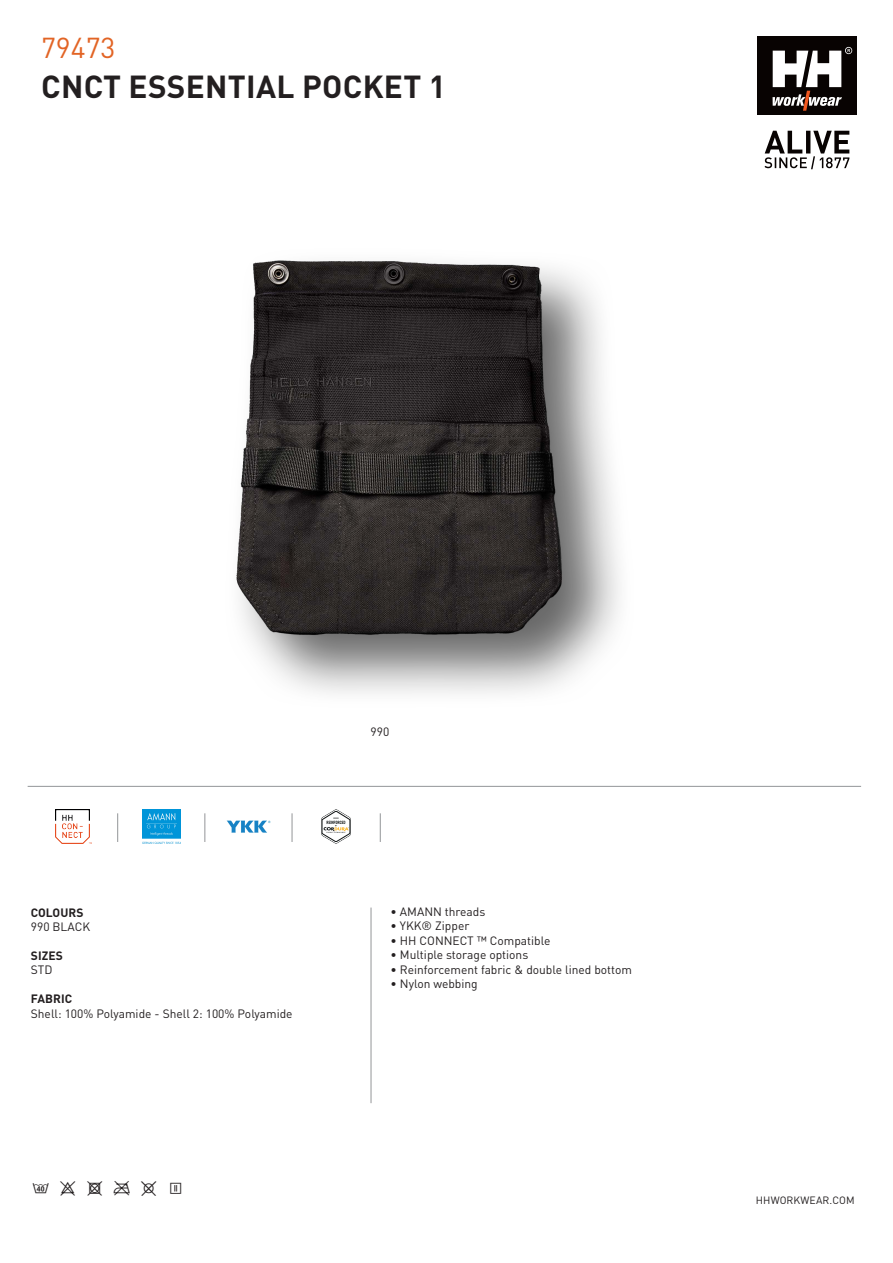
<style>
.page{position:relative;width:893px;height:1263px;background:#fff}
.page>*{position:absolute;margin:0;border:0;box-sizing:border-box;transform-origin:0 0}
.t1{font:700 31.5px "DINOT";letter-spacing:.01em;color:#231f20}
.t2{font:28.5px "DINOT";color:#e26425}
.t3{font:18px "Nilorn Seagul Textile";color:#231f20}
.t4{font:12px "DINOT";color:#231f20}
.t5{font:700 12px "DINOT";letter-spacing:.01em;color:#231f20}
.t6{font:10.5px "DINOT";letter-spacing:.01em;color:#231f20}
</style>
<div class="page">
<hr style="left:371px;top:907px;width:1px;height:196px;background:#939598">
<img style="left:56px;top:810px;width:35px;height:33px">
<img style="left:236px;top:260px;width:384px;height:434px">
<hr style="left:28px;top:786px;width:833px;height:1px;background:#939598">
<svg style="left:204px;top:813px;width:1px;height:29px"></svg>
<svg style="left:117px;top:813px;width:1px;height:29px"></svg>
<svg style="left:292px;top:813px;width:1px;height:29px"></svg>
<svg style="left:380px;top:813px;width:1px;height:29px"></svg>
<img style="left:142px;top:810px;width:38px;height:33px">
<img style="left:226px;top:820px;width:45px;height:13px">
<img style="left:321px;top:810px;width:30px;height:33px">
<svg style="left:764px;top:131px;width:85px;height:38px"></svg>
<div style="left:757px;top:36px;width:100px;height:79px;background:#080302"></div>
<svg style="left:773px;top:47px;width:79px;height:64px"></svg>
<h2 class="t2" style="left:41px;top:28px;width:76px">79473</h2>
<h1 class="t1" style="left:41px;top:65px;width:406px">CNCT ESSENTIAL POCKET 1</h1>
<p class="t5" style="left:31px;top:904px;width:54px">COLOURS</p>
<p class="t4" style="left:31px;top:919px;width:61px">990 BLACK</p>
<p class="t5" style="left:31px;top:947px;width:34px">SIZES</p>
<p class="t4" style="left:31px;top:962px;width:23px">STD</p>
<p class="t5" style="left:31px;top:991px;width:43px">FABRIC</p>
<p class="t4" style="left:31px;top:1005px;width:263px">Shell: 100% Polyamide - Shell 2: 100% Polyamide</p>
<h3 class="t3" style="left:32px;top:1181px;width:155px">b x + $ \ 3</h3>
<p class="t4" style="left:370px;top:724px;width:20px">990</p>
<p class="t4" style="left:390px;top:903px;width:96px">• AMANN threads</p>
<p class="t4" style="left:390px;top:918px;width:80px">• YKK® Zipper</p>
<p class="t4" style="left:390px;top:932px;width:161px">• HH CONNECT ™ Compatible</p>
<p class="t4" style="left:390px;top:947px;width:139px">• Multiple storage options</p>
<p class="t4" style="left:390px;top:961px;width:243px">• Reinforcement fabric &amp; double lined bottom</p>
<p class="t4" style="left:390px;top:975px;width:89px">• Nylon webbing</p>
<p class="t6" style="left:756px;top:1193px;width:100px">HHWORKWEAR.COM</p>
</div>
